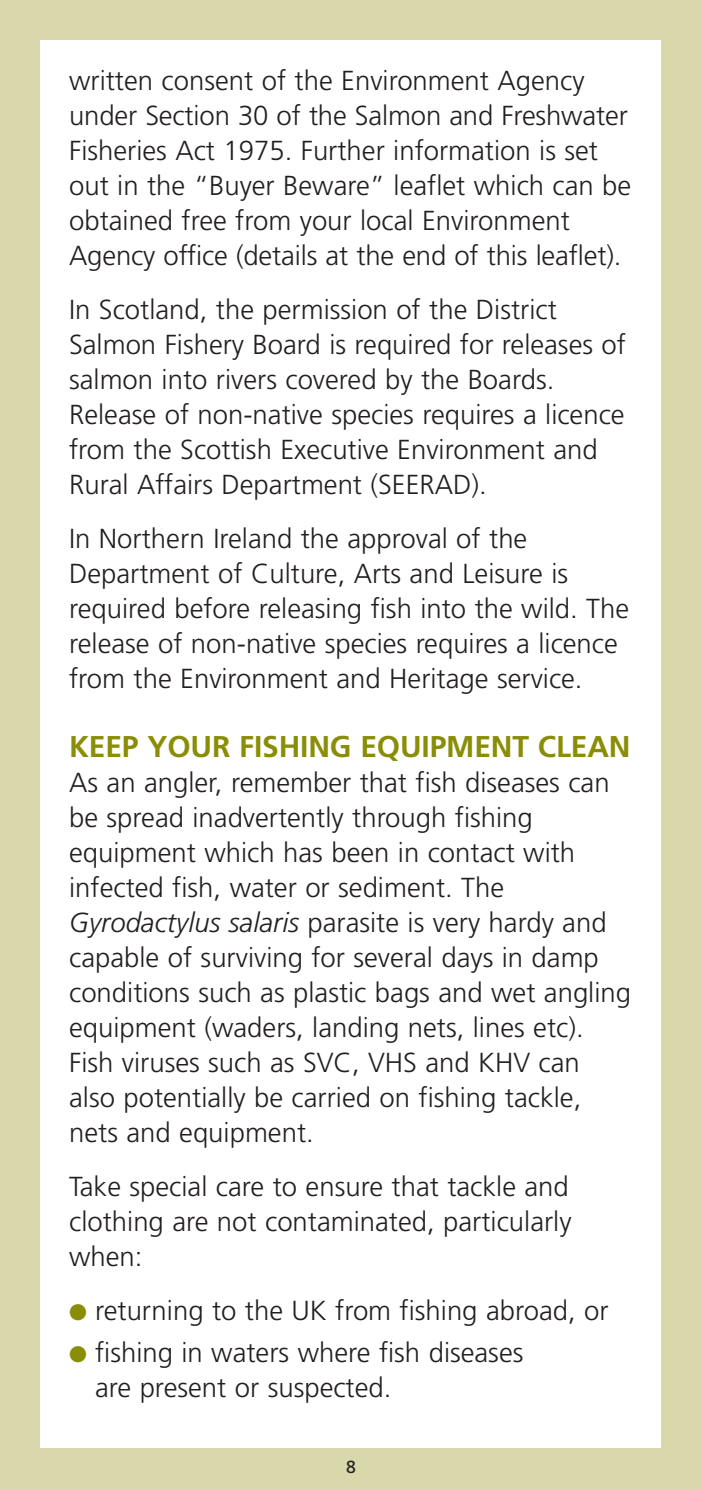
<style>
.page{position:relative;width:702px;height:1489px;background:#fff}
.page>*{position:absolute;margin:0;border:0;box-sizing:border-box;transform-origin:0 0}
.t1{font:700 30px "Frutiger";letter-spacing:-.005em;color:#8a8d06}
.t2{font:300 27.5px/35px "Frutiger";color:#231f20}
.t3{font:17.5px "Frutiger";color:#231f20}
.s1{font-style:italic}
.s2{color:#8a8d06}
</style>
<div class="page">
<div style="left:0;top:0;width:702px;height:1488px;background:#d8d8ab"></div>
<div style="left:41px;top:41px;width:620px;height:1406px;background:#fff"></div>
<p class="t2" style="left:69px;top:65px;width:563px">written consent of the Environment Agency under Section 30 of the Salmon and Freshwater Fisheries Act 1975. Further information is set out in the “Buyer Beware” leaflet which can be obtained free from your local Environment Agency office (details at the end of this leaflet).</p>
<p class="t2" style="left:69px;top:294px;width:558px">In Scotland, the permission of the District Salmon Fishery Board is required for releases of salmon into rivers covered by the Boards.<br>Release of non-native species requires a licence from the Scottish Executive Environment and Rural Affairs Department (SEERAD).</p>
<p class="t2" style="left:69px;top:522px;width:561px">In Northern Ireland the approval of the Department of Culture, Arts and Leisure is required before releasing fish into the wild. The release of non-native species requires a licence from the Environment and Heritage service.</p>
<p class="t1" style="left:69px;top:734px;width:563px">KEEP YOUR FISHING EQUIPMENT CLEAN</p>
<p class="t2" style="left:69px;top:767px;width:563px">As an angler, remember that fish diseases can be spread inadvertently through fishing equipment which has been in contact with infected fish, water or sediment. The <span class="s1">Gyrodactylus salaris</span> parasite is very hardy and capable of surviving for several days in damp conditions such as plastic bags and wet angling equipment (waders, landing nets, lines etc).<br>Fish viruses such as SVC, VHS and KHV can also potentially be carried on fishing tackle, nets and equipment.</p>
<p class="t2" style="left:69px;top:1170px;width:504px;text-align:justify">Take special care to ensure that tackle and clothing are not contaminated, particularly when:</p>
<p class="t2" style="left:69px;top:1294px;width:541px"><span class="s2">●</span> returning to the UK from fishing abroad, or</p>
<p class="t2" style="left:95px;top:1336px;width:430px;text-indent:-26px"><span class="s2">●</span> fishing in waters where fish diseases are present or suspected.</p>
<p class="t3" style="left:346px;top:1459px;width:11px">8</p>
</div>
